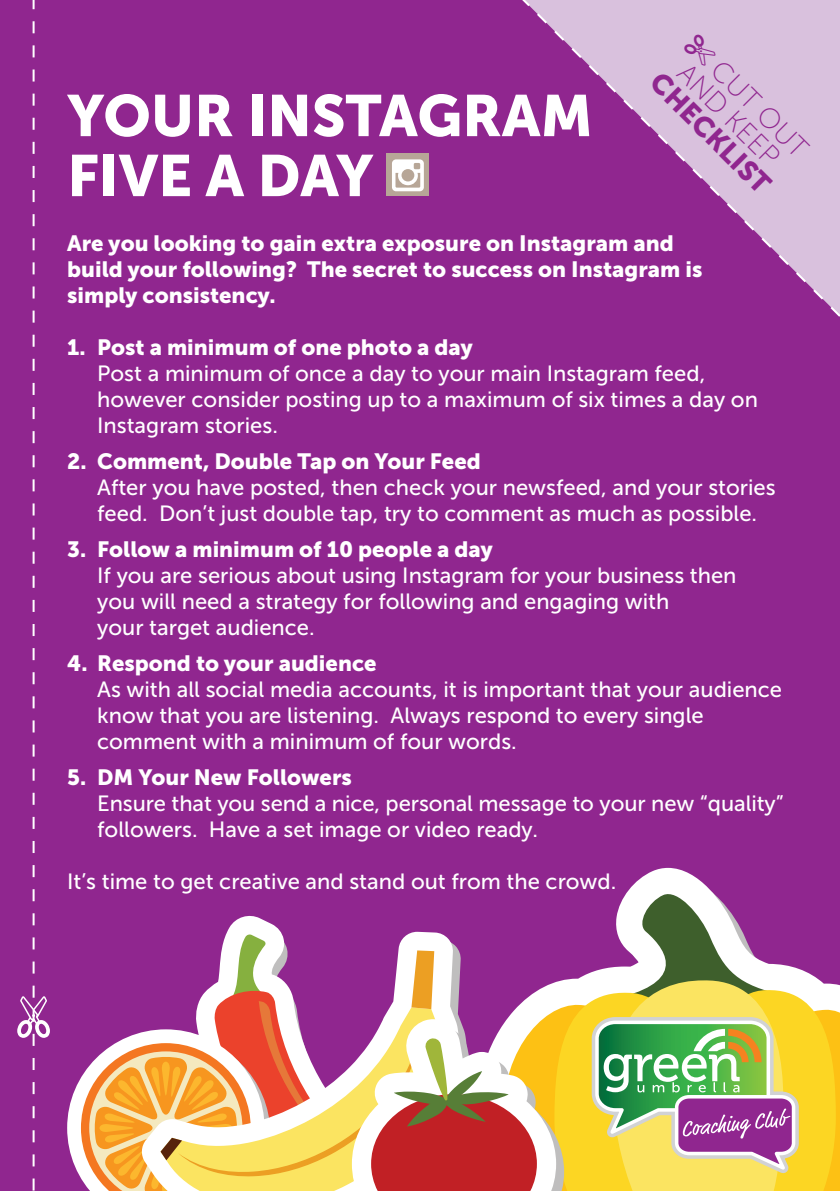
<style>
.page{position:relative;width:840px;height:1191px;background:#fff}
.page>*{position:absolute;margin:0;border:0;box-sizing:border-box;transform-origin:0 0}
.t1{font:58px/60px "Museo Sans 900";color:#fff}
.t2{font:28px "Museo Sans 100";color:#90268f}
.t3{font:28px "Museo Sans 900";color:#90268f}
.t4{font:22px/26px "Museo Sans 500";color:#fff}
.t5{font:22px/26px "Museo Sans 900";color:#fff}
</style>
<div class="page">
<div style="left:0;top:0;width:839px;height:1191px;background:#90268f"></div>
<svg style="left:17px;top:0;width:33px;height:1191px"></svg>
<svg style="left:630px;top:868px;width:78px;height:20px;fill:#fff"></svg>
<svg style="left:522px;top:0;width:317px;height:317px"></svg>
<svg style="left:67px;top:888px;width:772px;height:303px"></svg>
<div style="left:386px;top:154px;width:43px;height:42px;background:#b7a697"></div>
<svg style="left:392px;top:159px;width:31px;height:32px"></svg>
<div style="left:680px;top:0;width:159px;height:151px;background:#d9c1dd"></div>
<p class="t2" style="left:725px;top:54px;width:126px;rotate:45deg">CUT OUT</p>
<p class="t2" style="left:692px;top:58px;width:133px;rotate:45deg">AND KEEP</p>
<p class="t3" style="left:666px;top:66px;width:158px;rotate:45deg">CHECKLIST</p>
<h1 class="t1" style="left:67px;top:86px;width:527px">YOUR INSTAGRAM<br>FIVE A DAY</h1>
<p class="t5" style="left:67px;top:230px;width:636px">Are you looking to gain extra exposure on Instagram and build your following? The secret to success on Instagram is simply consistency.</p>
<p class="t5" style="left:67px;top:334px;width:407px">1. Post a minimum of one photo a day</p>
<p class="t4" style="left:97px;top:360px;width:662px">Post a minimum of once a day to your main Instagram feed, however consider posting up to a maximum of six times a day on<br>Instagram stories.</p>
<p class="t5" style="left:67px;top:448px;width:415px">2. Comment, Double Tap on Your Feed</p>
<p class="t4" style="left:97px;top:474px;width:679px">After you have posted, then check your newsfeed, and your stories feed. Don’t just double tap, try to comment as much as possible.</p>
<p class="t5" style="left:67px;top:536px;width:427px">3. Follow a minimum of 10 people a day</p>
<p class="t4" style="left:97px;top:562px;width:640px">If you are serious about using Instagram for your business then you will need a strategy for following and engaging with<br>your target audience.</p>
<p class="t5" style="left:67px;top:650px;width:311px">4. Respond to your audience</p>
<p class="t4" style="left:97px;top:676px;width:686px">As with all social media accounts, it is important that your audience know that you are listening. Always respond to every single comment with a minimum of four words.</p>
<p class="t5" style="left:67px;top:764px;width:286px">5. DM Your New Followers</p>
<p class="t4" style="left:97px;top:790px;width:687px">Ensure that you send a nice, personal message to your new “quality” followers. Have a set image or video ready.</p>
<p class="t4" style="left:67px;top:868px;width:550px">It’s time to get creative and stand out from the crowd.</p>
</div>
